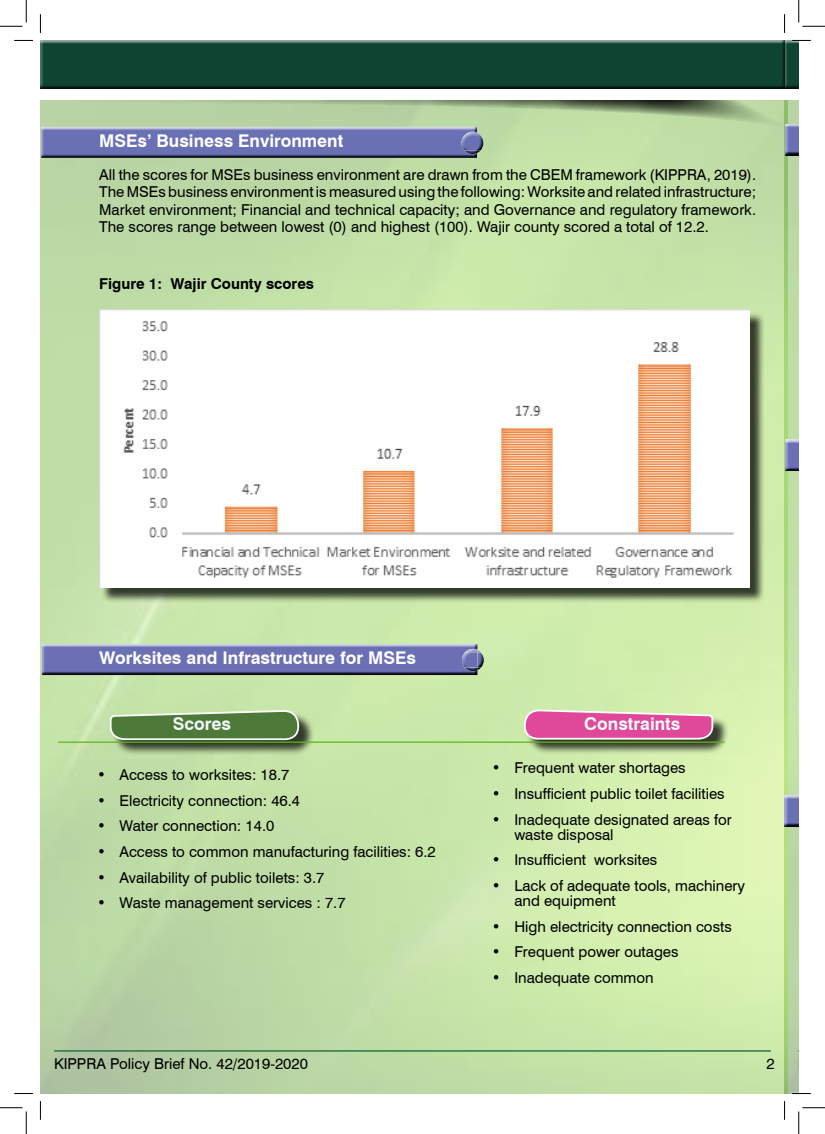
<style>
.page{position:relative;width:825px;height:1134px;background:#fff}
.page>*{position:absolute;margin:0;border:0;box-sizing:border-box;transform-origin:0 0}
.t1{font:700 17.5px "Swiss 721 BT";color:#fff}
.t2{font:700 17.5px "Swiss 721 BT";color:#eff8fa}
.t3{font:15px/17.5px "Swiss 721 BT";color:#000}
.t4{font:700 15px "Swiss 721 BT";color:#000}
</style>
<div class="page">
<img style="left:788px;top:156px;width:11px;height:937px">
<img style="left:40px;top:135px;width:748px;height:958px">
<div style="left:112px;top:711px;width:203px;height:44px;background:#000;opacity:.75"></div>
<svg style="left:109px;top:710px;width:191px;height:30px;background:#6e945c"></svg>
<div style="left:526px;top:711px;width:203px;height:44px;background:#000;opacity:.75"></div>
<svg style="left:523px;top:710px;width:191px;height:30px;background:#de6da5"></svg>
<div style="left:784px;top:123px;width:15px;height:33px;background:#000;opacity:.75"></div>
<div style="left:784px;top:439px;width:15px;height:32px;background:#000;opacity:.75"></div>
<div style="left:783px;top:794px;width:16px;height:32px;background:#000;opacity:.75"></div>
<hr style="left:58px;top:741px;width:666px;height:1px;background:#61b613">
<hr style="left:54px;top:1050px;width:717px;height:1px;background:#136232">
<svg style="left:40px;top:100px;width:759px;height:35px;background:#adc798"></svg>
<div style="left:784px;top:40px;width:15px;height:51px;background:#000;opacity:.75"></div>
<div style="left:40px;top:40px;width:745px;height:51px;background:#000;opacity:.75"></div>
<div style="left:785px;top:89px;width:14px;height:10px;background:#fff"></div>
<div style="left:40px;top:89px;width:745px;height:10px;background:#fff"></div>
<div style="left:40px;top:126px;width:444px;height:32px;background:#000;opacity:.75"></div>
<div style="left:40px;top:643px;width:444px;height:32px;background:#000;opacity:.75"></div>
<div style="left:101px;top:312px;width:664px;height:291px;background:#000;opacity:.75"></div>
<img style="left:99px;top:310px;width:651px;height:278px">
<svg style="left:14px;top:40px;width:19px;height:1px"></svg>
<svg style="left:792px;top:40px;width:19px;height:1px"></svg>
<svg style="left:14px;top:1093px;width:19px;height:1px"></svg>
<svg style="left:792px;top:1092px;width:19px;height:2px"></svg>
<svg style="left:40px;top:14px;width:1px;height:19px"></svg>
<svg style="left:40px;top:1101px;width:1px;height:18px"></svg>
<svg style="left:784px;top:14px;width:1px;height:19px"></svg>
<svg style="left:784px;top:1101px;width:1px;height:18px"></svg>
<svg style="left:0;top:0;width:27px;height:27px"></svg>
<svg style="left:0;top:1107px;width:27px;height:26px"></svg>
<svg style="left:798px;top:0;width:27px;height:27px"></svg>
<svg style="left:798px;top:1107px;width:27px;height:26px"></svg>
<p class="t1" style="left:99px;top:130px;width:246px">MSEs’ Business Environment</p>
<p class="t3" style="left:99px;top:165px;width:658px;text-align:justify">All the scores for MSEs business environment are drawn from the CBEM framework (KIPPRA, 2019).<br>The MSEs business environment is measured using the following: Worksite and related infrastructure; Market environment; Financial and technical capacity; and Governance and regulatory framework.<br>The scores range between lowest (0) and highest (100). Wajir county scored a total of 12.2.</p>
<p class="t4" style="left:99px;top:274px;width:216px">Figure 1: Wajir County scores</p>
<p class="t1" style="left:99px;top:647px;width:318px">Worksites and Infrastructure for MSEs</p>
<p class="t2" style="left:173px;top:713px;width:60px">Scores</p>
<p class="t2" style="left:584px;top:713px;width:98px">Constraints</p>
<p class="t3" style="left:492px;top:758px;width:195px">• Frequent water shortages</p>
<p class="t3" style="left:492px;top:784px;width:234px">• Insufficient public toilet facilities</p>
<p class="t3" style="left:514px;top:811px;width:219px;line-height:15px;text-indent:-22px">• Inadequate designated areas for waste disposal</p>
<p class="t3" style="left:492px;top:850px;width:167px">• Insufficient worksites</p>
<p class="t3" style="left:514px;top:877px;width:232px;line-height:15px;text-indent:-22px">• Lack of adequate tools, machinery and equipment</p>
<p class="t3" style="left:492px;top:916px;width:241px">• High electricity connection costs</p>
<p class="t3" style="left:492px;top:942px;width:188px">• Frequent power outages</p>
<p class="t3" style="left:492px;top:967px;width:163px">• Inadequate common</p>
<p class="t3" style="left:97px;top:765px;width:194px">• Access to worksites: 18.7</p>
<p class="t3" style="left:97px;top:790px;width:205px">• Electricity connection: 46.4</p>
<p class="t3" style="left:97px;top:816px;width:179px">• Water connection: 14.0</p>
<p class="t3" style="left:97px;top:842px;width:340px">• Access to common manufacturing facilities: 6.2</p>
<p class="t3" style="left:97px;top:867px;width:229px">• Availability of public toilets: 3.7</p>
<p class="t3" style="left:97px;top:893px;width:250px">• Waste management services : 7.7</p>
<p class="t3" style="left:54px;top:1054px;width:255px">KIPPRA Policy Brief No. 42/2019-2020</p>
<p class="t3" style="left:766px;top:1054px;width:10px">2</p>
</div>
